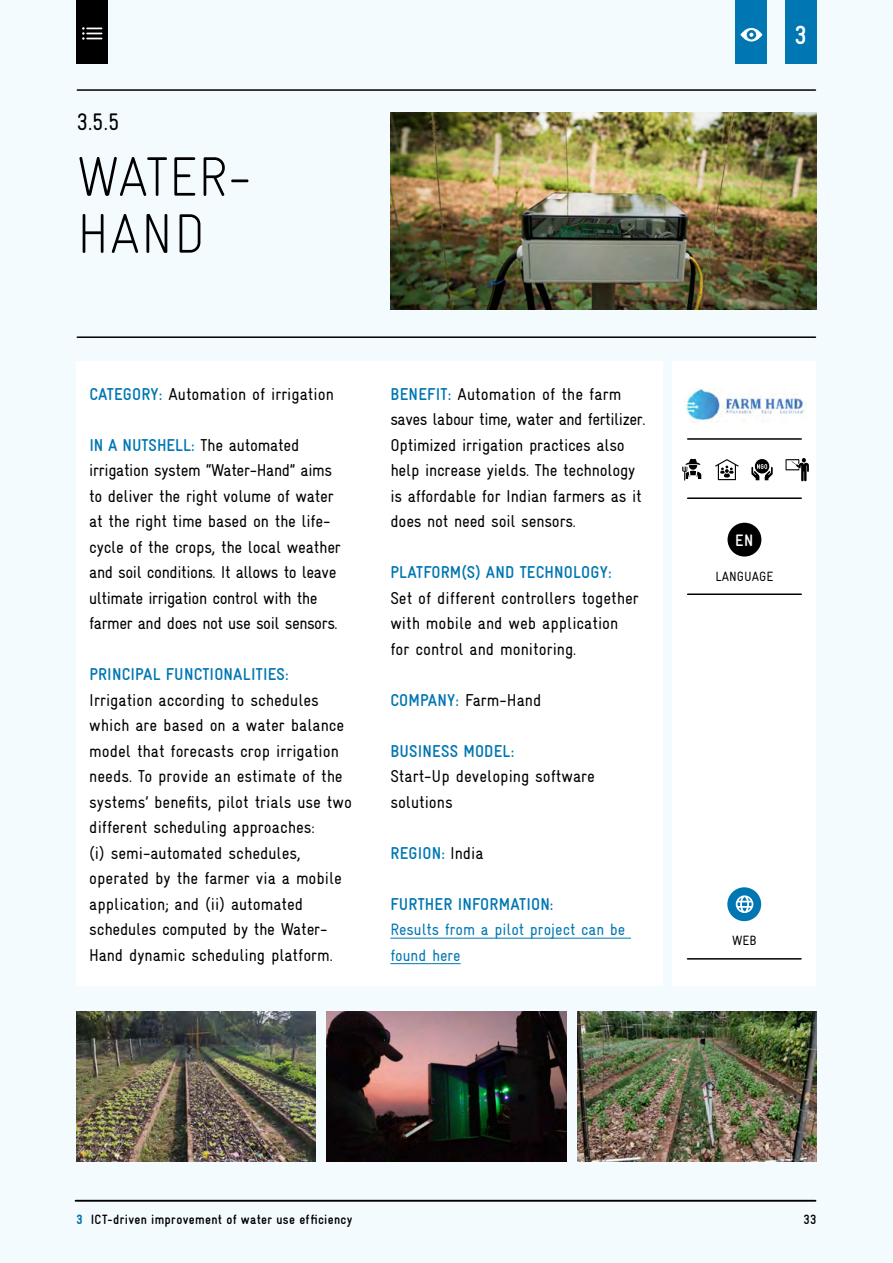
<style>
.page{position:relative;width:893px;height:1263px;background:#f3fbfe}
.page>*{position:absolute;margin:0;border:0;box-sizing:border-box;transform-origin:0 0}
.Einleitungstext{font:300 55.5px/57px "Gravur Condensed";letter-spacing:.01em;color:#000}
.t1{font:700 26.25px "Gravur Condensed";color:#fff}
.Einleitungstext-2{font:24px "Gravur Condensed";color:#000}
.Showcases{font:17.25px/25.5px "Gravur Condensed";color:#000}
.Showcases-2{font:17.25px/25.5px "Gravur Condensed";letter-spacing:-.02em;color:#000}
.Showcases-3{font:700 17.25px "Gravur Condensed";letter-spacing:.01em;color:#0077b2}
.t2{font:700 16.65px "Gravur Condensed";color:#fff}
.Showcases-4{font:16.5px/25.5px "Gravur Condensed";color:#0077b2}
.t3{font:700 13.5px "Gravur Condensed";letter-spacing:.025em;color:#000}
.Showcases-5{font:13.5px "Gravur Condensed";color:#000}
.s1{font-weight:700;color:#0077b2}
.s2{font-weight:400;color:#000}
.s3{font-weight:900;color:#0077b2}
</style>
<div class="page">
<hr style="left:76px;top:1200px;width:739px;height:2px;background:#000">
<div style="left:785px;top:0;width:31px;height:64px;background:#0077b2"></div>
<div style="left:736px;top:0;width:31px;height:64px;background:#0077b2"></div>
<svg style="left:740px;top:28px;width:22px;height:14px"></svg>
<div style="left:77px;top:0;width:31px;height:64px;background:#000"></div>
<svg style="left:82px;top:27px;width:20px;height:13px"></svg>
<div style="left:77px;top:361px;width:586px;height:625px;background:#fff"></div>
<div style="left:672px;top:361px;width:144px;height:625px;background:#fff"></div>
<img style="left:390px;top:113px;width:426px;height:197px">
<hr style="left:77px;top:336px;width:738px;height:2px;background:#000">
<hr style="left:77px;top:89px;width:738px;height:2px;background:#000">
<img style="left:684px;top:388px;width:122px;height:34px">
<div style="left:727px;top:887px;width:34px;height:34px;background:#0077b2;border-radius:50%"></div>
<svg style="left:736px;top:895px;width:17px;height:18px"></svg>
<hr style="left:687px;top:958px;width:114px;height:1px;background:#000">
<hr style="left:390px;top:938px;width:241px;height:1px;background:#0077b2">
<hr style="left:390px;top:963px;width:71px;height:1px;background:#0077b2">
<img style="left:327px;top:1012px;width:239px;height:149px">
<img style="left:77px;top:1012px;width:239px;height:149px">
<img style="left:577px;top:1012px;width:239px;height:149px">
<hr style="left:688px;top:438px;width:113px;height:2px;background:#000">
<svg style="left:682px;top:459px;width:19px;height:21px"></svg>
<svg style="left:715px;top:459px;width:24px;height:21px"></svg>
<div style="left:755px;top:459px;width:14px;height:14px;background:#000;border-radius:50%"></div>
<svg style="left:751px;top:464px;width:22px;height:16px"></svg>
<svg style="left:785px;top:458px;width:24px;height:24px"></svg>
<hr style="left:688px;top:497px;width:113px;height:2px;background:#000">
<div style="left:727px;top:523px;width:34px;height:33px;background:#000;border-radius:50%"></div>
<hr style="left:688px;top:593px;width:113px;height:2px;background:#000">
<p class="Einleitungstext-2" style="left:77px;top:108px;width:45px">3.5.5</p>
<p class="Einleitungstext" style="left:77px;top:148px;width:176px">WATER-<br>HAND</p>
<p class="Showcases" style="left:89px;top:381px;width:246px"><span class="s1">CATEGORY:</span> Automation of irrigation</p>
<p class="Showcases-2" style="left:89px;top:432px;width:253px"><span class="s1">IN A NUTSHELL:</span> The automated irrigation system “Water-Hand” aims to deliver the right volume of water at the right time based on the life&shy;cycle of the crops, the local weather and soil conditions. It allows to leave ultimate irrigation control with the farmer and does not use soil sensors.</p>
<p class="Showcases-3" style="left:89px;top:665px;width:201px">PRINCIPAL FUNCTIONALITIES:</p>
<p class="Showcases" style="left:89px;top:687px;width:264px">Irrigation according to schedules which are based on a water balance model that forecasts crop irrigation needs. To provide an estimate of the systems’ benefits, pilot trials use two</p>
<p class="Showcases" style="left:89px;top:815px;width:254px">different scheduling approaches:<br>(i) semi-automated schedules, operated by the farmer via a mobile application; and (ii) automated schedules computed by the Water-Hand dynamic scheduling platform.</p>
<p class="Showcases" style="left:390px;top:381px;width:256px"><span class="s1">BENEFIT:</span> Automation of the farm saves labour time, water and fertilizer.<br>Optimized irrigation practices also help increase yields. The technology is affordable for Indian farmers as it does not need soil sensors.</p>
<p class="Showcases-3" style="left:390px;top:563px;width:223px">PLATFORM(S) AND TECHNOLOGY:</p>
<p class="Showcases" style="left:390px;top:585px;width:250px">Set of different controllers together with mobile and web application for control and monitoring.</p>
<p class="Showcases" style="left:390px;top:687px;width:152px"><span class="s1">COMPANY:</span> Farm-Hand</p>
<p class="Showcases" style="left:390px;top:738px;width:206px"><span class="s1">BUSINESS MODEL:<br></span>Start-Up developing software solutions</p>
<p class="Showcases-3" style="left:390px;top:843px;width:95px">REGION: <span class="s2">India</span></p>
<p class="Showcases-3" style="left:390px;top:894px;width:165px">FURTHER INFORMATION:</p>
<p class="Showcases-4" style="left:390px;top:917px;width:236px">Results from a pilot project can be found here</p>
<h2 class="t1" style="left:795px;top:21px;width:14px">3</h2>
<p class="t2" style="left:735px;top:531px;width:20px">EN</p>
<p class="Showcases-5" style="left:715px;top:568px;width:59px">LANGUAGE</p>
<p class="Showcases-5" style="left:732px;top:933px;width:26px">WEB</p>
<p class="t3" style="left:77px;top:1212px;width:277px"><span class="s3">3</span> ICT-driven improvement of water use efficiency</p>
<p class="t3" style="left:804px;top:1212px;width:14px">33</p>
</div>
